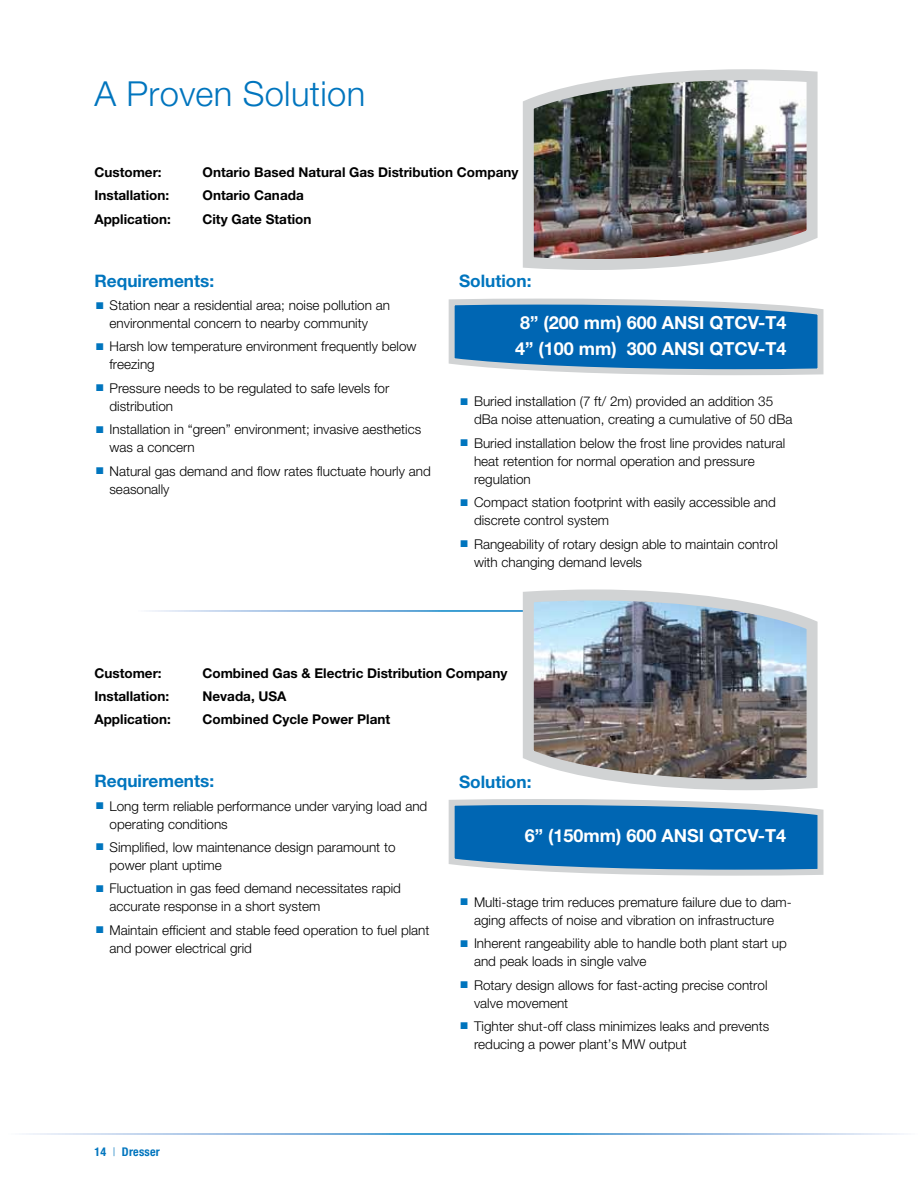
<style>
.page{position:relative;width:918px;height:1188px;background:#fff}
.page>*{position:absolute;margin:0;border:0;box-sizing:border-box;transform-origin:0 0}
.t1{font:300 34.5px "Helvetica Neue LT Std";letter-spacing:.01em;color:#0075be}
.t2{font:700 18px/25.7px "Helvetica Neue LT Std";color:#fff}
.t3{font:700 17.25px "Helvetica Neue LT Std";color:#0075be}
.t4{font:300 13.5px/18px "Helvetica Neue LT Std";color:#000}
.t5{font:700 13.5px "Helvetica Neue LT Std";color:#000}
.t6{font:700 condensed 12px "Helvetica Neue LT Std";letter-spacing:.02em;color:#0075be}
.s1{color:#0075be}
.s2{font-weight:300}
</style>
<div class="page">
<svg style="left:448px;top:298px;width:376px;height:77px;background:#3784be"></svg>
<svg style="left:448px;top:799px;width:376px;height:77px;background:#3784be"></svg>
<img style="left:523px;top:69px;width:295px;height:201px">
<img style="left:517px;top:589px;width:301px;height:202px">
<h1 class="t1" style="left:94px;top:72px;width:272px">A Proven Solution</h1>
<p class="t5" style="left:94px;top:164px;width:69px">Customer:</p>
<p class="t5" style="left:202px;top:164px;width:317px">Ontario Based Natural Gas Distribution Company</p>
<p class="t5" style="left:94px;top:187px;width:76px">Installation:</p>
<p class="t5" style="left:202px;top:187px;width:103px">Ontario Canada</p>
<p class="t5" style="left:94px;top:211px;width:78px">Application:</p>
<p class="t5" style="left:202px;top:211px;width:110px">City Gate Station</p>
<p class="t3" style="left:94px;top:270px;width:121px">Requirements:</p>
<p class="t4" style="left:110px;top:296px;width:282px;text-indent:-13px"><span class="s1">■</span> Station near a residential area; noise pollution an environmental concern to nearby community</p>
<p class="t4" style="left:110px;top:337px;width:309px;text-indent:-13px"><span class="s1">■</span> Harsh low temperature environment frequently below freezing</p>
<p class="t4" style="left:110px;top:379px;width:281px;text-indent:-13px"><span class="s1">■</span> Pressure needs to be regulated to safe levels for distribution</p>
<p class="t4" style="left:110px;top:420px;width:313px;text-indent:-13px"><span class="s1">■</span> Installation in “green” environment; invasive aesthetics was a concern</p>
<p class="t4" style="left:110px;top:462px;width:323px;text-indent:-13px"><span class="s1">■</span> Natural gas demand and flow rates fluctuate hourly and seasonally</p>
<p class="t3" style="left:459px;top:270px;width:74px">Solution:</p>
<h2 class="t2" style="left:515px;top:309px;width:273px">8” (200 mm) 600 ANSI QTCV-T4<br>4” (100 mm) 300 ANSI QTCV-T4</h2>
<p class="t4" style="left:474px;top:392px;width:320px;text-indent:-13px"><span class="s1">■</span> Buried installation (7 ft/ 2m) provided an addition 35 dBa noise attenuation, creating a cumulative of 50 dBa</p>
<p class="t4" style="left:474px;top:434px;width:313px;text-indent:-13px"><span class="s1">■</span> Buried installation below the frost line provides natural heat retention for normal operation and pressure regulation</p>
<p class="t4" style="left:474px;top:493px;width:303px;text-indent:-13px"><span class="s1">■</span> Compact station footprint with easily accessible and discrete control system</p>
<p class="t4" style="left:474px;top:534px;width:305px;text-indent:-13px"><span class="s1">■</span> Rangeability of rotary design able to maintain control with changing demand levels</p>
<p class="t5" style="left:94px;top:664px;width:69px">Customer:</p>
<p class="t5" style="left:202px;top:664px;width:306px">Combined Gas &amp; Electric Distribution Company</p>
<p class="t5" style="left:94px;top:688px;width:76px">Installation:</p>
<p class="t5" style="left:202px;top:688px;width:86px">Nevada, USA</p>
<p class="t5" style="left:94px;top:711px;width:78px">Application:</p>
<p class="t5" style="left:202px;top:711px;width:189px">Combined Cycle Power Plant</p>
<p class="t3" style="left:94px;top:770px;width:121px">Requirements:</p>
<p class="t4" style="left:110px;top:796px;width:319px;text-indent:-13px"><span class="s1">■</span> Long term reliable performance under varying load and operating conditions</p>
<p class="t4" style="left:110px;top:838px;width:288px;text-indent:-13px"><span class="s1">■</span> Simplified, low maintenance design paramount to power plant uptime</p>
<p class="t4" style="left:110px;top:879px;width:293px;text-indent:-13px"><span class="s1">■</span> Fluctuation in gas feed demand necessitates rapid accurate response in a short system</p>
<p class="t4" style="left:110px;top:921px;width:322px;text-indent:-13px"><span class="s1">■</span> Maintain efficient and stable feed operation to fuel plant and power electrical grid</p>
<p class="t3" style="left:459px;top:771px;width:74px">Solution:</p>
<h2 class="t2" style="left:525px;top:822px;width:263px">6” (150mm) 600 ANSI QTCV-T4</h2>
<p class="t4" style="left:461px;top:893px;width:333px;text-align:center"><span class="s1">■</span> Multi-stage trim reduces premature failure due to dam&shy;aging affects of noise and vibration on infrastructure</p>
<p class="t4" style="left:474px;top:934px;width:314px;text-indent:-13px"><span class="s1">■</span> Inherent rangeability able to handle both plant start up and peak loads in single valve</p>
<p class="t4" style="left:474px;top:975px;width:295px;text-indent:-13px"><span class="s1">■</span> Rotary design allows for fast-acting precise control valve movement</p>
<p class="t4" style="left:474px;top:1017px;width:297px;text-indent:-13px"><span class="s1">■</span> Tighter shut-off class minimizes leaks and prevents reducing a power plant’s MW output</p>
<p class="t6" style="left:94px;top:1145px;width:67px">14 <span class="s2">|</span> Dresser</p>
</div>
